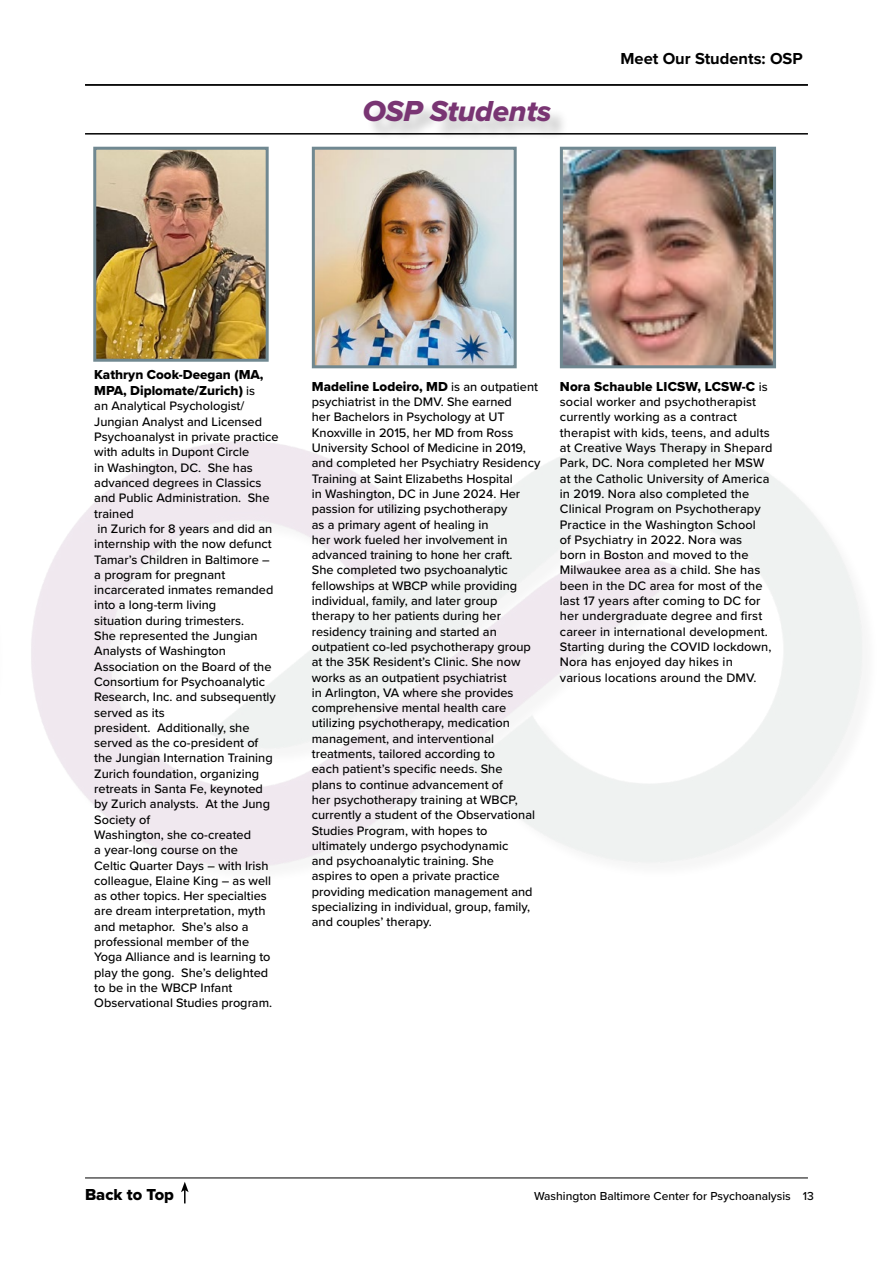
<style>
.page{position:relative;width:893px;height:1263px;background:#fff}
.page>*{position:absolute;margin:0;border:0;box-sizing:border-box;transform-origin:0 0}
.t1{font:30px "Proxima Nova Extrabld It";letter-spacing:-.01em;color:#793573}
.t2{font:700 16.5px "Proxima Nova";color:#000}
.t3{font:16.5px "Proxima Nova Extrabld";color:#000}
.t4{font:13.5px/16.2px "Proxima Nova Extrabld";color:#000}
.t5{font:500 12.75px/15.3px "Proxima Nova";color:#000}
.t6{font:500 12px "Proxima Nova";color:#000}
.s1{font-family:"Proxima Nova";font-weight:500;font-size:12.75px}
</style>
<div class="page">
<svg style="left:181px;top:1182px;width:8px;height:21px"></svg>
<hr style="left:85px;top:1177px;width:723px;height:1px;background:#000">
<img style="left:316px;top:151px;width:197px;height:213px">
<div style="left:312px;top:147px;width:205px;height:221px;border:3px solid #708891"></div>
<img style="left:97px;top:151px;width:168px;height:207px">
<div style="left:93px;top:147px;width:176px;height:215px;border:3px solid #708891"></div>
<img style="left:564px;top:151px;width:208px;height:213px">
<div style="left:560px;top:147px;width:216px;height:221px;border:3px solid #708891"></div>
<hr style="left:85px;top:84px;width:723px;height:2px;background:#000">
<div style="left:367px;top:102px;width:202px;height:38px;background:#000;opacity:.21"></div>
<hr style="left:85px;top:133px;width:723px;height:2px;background:#000">
<h1 class="t1" style="left:363px;top:89px;width:190px">OSP Students</h1>
<p class="t2" style="left:620px;top:47px;width:184px">Meet Our Students: OSP</p>
<p class="t4" style="left:94px;top:366px;width:171px">Kathryn Cook-Deegan (MA,<br>MPA, Diplomate/Zurich) <span class="s1">is</span></p>
<p class="t5" style="left:94px;top:398px;width:186px">an Analytical Psychologist/<br>Jungian Analyst and Licensed<br>Psychoanalyst in private practice with adults in Dupont Circle<br>in Washington, DC. She has advanced degrees in Classics and Public Administration. She trained<br>in Zurich for 8 years and did an internship with the now defunct<br>Tamar’s Children in Baltimore – a program for pregnant incarcerated inmates remanded into a long-term living<br>situation during trimesters.<br>She represented the Jungian<br>Analysts of Washington<br>Association on the Board of the<br>Consortium for Psychoanalytic<br>Research, Inc. and subsequently served as its<br>president. Additionally, she served as the co-president of the Jungian Internation Training<br>Zurich foundation, organizing retreats in Santa Fe, keynoted by Zurich analysts. At the Jung<br>Society of<br>Washington, she co-created<br>a year-long course on the<br>Celtic Quarter Days – with Irish colleague, Elaine King – as well as other topics. Her specialties are dream interpretation, myth and metaphor. She’s also a professional member of the<br>Yoga Alliance and is learning to play the gong. She’s delighted to be in the WBCP Infant<br>Observational Studies program.</p>
<p class="t4" style="left:312px;top:378px;width:228px">Madeline Lodeiro, MD <span class="s1">is an outpatient</span></p>
<p class="t5" style="left:312px;top:394px;width:230px">psychiatrist in the DMV. She earned<br>her Bachelors in Psychology at UT Knoxville in 2015, her MD from Ross University School of Medicine in 2019, and completed her Psychiatry Residency Training at Saint Elizabeths Hospital<br>in Washington, DC in June 2024. Her passion for utilizing psychotherapy<br>as a primary agent of healing in<br>her work fueled her involvement in advanced training to hone her craft.<br>She completed two psychoanalytic fellowships at WBCP while providing individual, family, and later group therapy to her patients during her residency training and started an outpatient co-led psychotherapy group at the 35K Resident’s Clinic. She now works as an outpatient psychiatrist<br>in Arlington, VA where she provides comprehensive mental health care utilizing psychotherapy, medication management, and interventional treatments, tailored according to<br>each patient’s specific needs. She<br>plans to continue advancement of<br>her psychotherapy training at WBCP, currently a student of the Observational Studies Program, with hopes to ultimately undergo psychodynamic<br>and psychoanalytic training. She<br>aspires to open a private practice providing medication management and specializing in individual, group, family, and couples’ therapy.</p>
<p class="t4" style="left:560px;top:378px;width:209px">Nora Schauble LICSW, LCSW-C <span class="s1">is</span></p>
<p class="t5" style="left:560px;top:394px;width:214px">social worker and psychotherapist currently working as a contract therapist with kids, teens, and adults at Creative Ways Therapy in Shepard Park, DC. Nora completed her MSW at the Catholic University of America in 2019. Nora also completed the Clinical Program on Psychotherapy Practice in the Washington School<br>of Psychiatry in 2022. Nora was<br>born in Boston and moved to the Milwaukee area as a child. She has been in the DC area for most of the last 17 years after coming to DC for her undergraduate degree and first career in international development.<br>Starting during the COVID lockdown, Nora has enjoyed day hikes in various locations around the DMV.</p>
<p class="t3" style="left:85px;top:1182px;width:90px">Back to Top</p>
<p class="t6" style="left:534px;top:1187px;width:281px">Washington Baltimore Center for Psychoanalysis 13</p>
</div>
